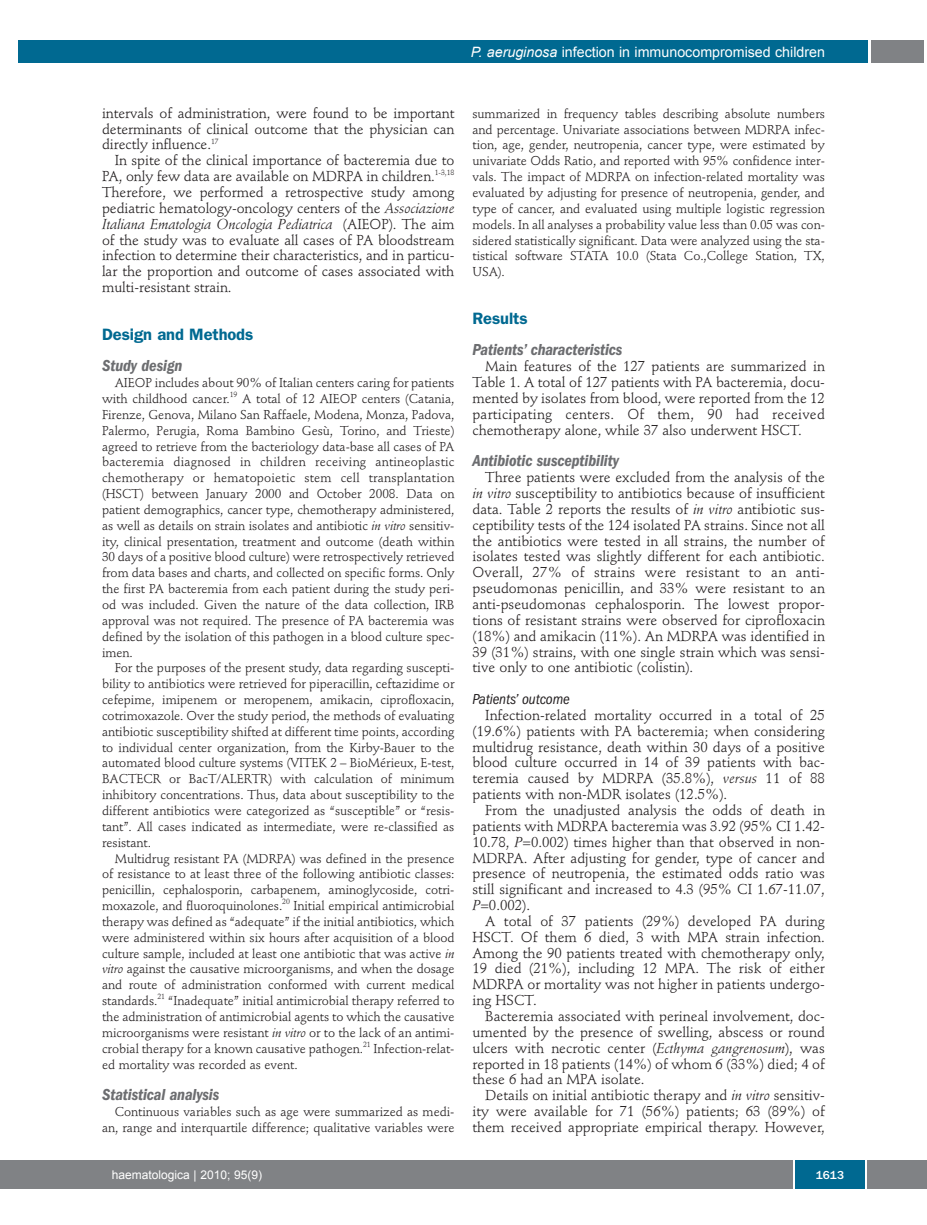
<style>
.page{position:relative;width:927px;height:1225px;background:#fff}
.page>*{position:absolute;margin:0;border:0;box-sizing:border-box;transform-origin:0 0}
.t1{font:italic 600 condensed 16.5px "Franklin Gothic";letter-spacing:-.005em;color:#6c6d70}
.t2{font:600 16.5px "Franklin Gothic";letter-spacing:-.005em;color:#006991}
.t3{font:italic condensed 15px "Franklin Gothic";letter-spacing:-.005em;color:#231f20}
.t4{font:14.25px/15.9px "Stempel Schneidler";color:#231f20;text-align:justify}
.t5{font:14.25px "Arial";color:#fff}
.t6{font:12.75px/15.9px "Stempel Schneidler";letter-spacing:-.005em;color:#231f20;text-align:justify}
.t7{font:12px "Arial";color:#fff}
.t8{font:500 12px "Franklin Gothic";color:#fff}
.s1{font-style:italic}
</style>
<div class="page">
<div style="left:871px;top:40px;width:52px;height:22px;background:#808285"></div>
<div style="left:18px;top:40px;width:849px;height:22px;background:#006991"></div>
<div style="left:17px;top:1160px;width:910px;height:28px;background:#808285"></div>
<div style="left:795px;top:1160px;width:70px;height:28px;background:#006991"></div>
<hr style="left:793px;top:1160px;width:2px;height:28px;background:#fff">
<hr style="left:865px;top:1160px;width:2px;height:28px;background:#fff">
<div style="left:0;top:1160px;width:18px;height:28px;background:#808285"></div>
<p class="t5" style="left:471px;top:44px;width:356px"><span class="s1">P. aeruginosa</span> infection in immunocompromised children</p>
<p class="t4" style="left:102px;top:106px;width:354px">intervals of administration, were found to be important determinants of clinical outcome that the physician can directly influence.<sup>17</sup></p>
<p class="t4" style="left:102px;top:154px;width:354px;text-indent:13px">In spite of the clinical importance of bacteremia due to PA, only few data are available on MDRPA in children.<sup>1-3,18<br></sup>Therefore, we performed a retrospective study among pediatric hematology-oncology centers of the <span class="s1">Associazione Italiana Ematologia Oncologia Pediatrica</span> (AIEOP). The aim of the study was to evaluate all cases of PA bloodstream infection to determine their characteristics, and in particu&shy;lar the proportion and outcome of cases associated with multi-resistant strain.</p>
<p class="t2" style="left:102px;top:328px;width:153px">Design and Methods</p>
<p class="t1" style="left:102px;top:360px;width:82px">Study design</p>
<p class="t6" style="left:102px;top:376px;width:354px;text-indent:13px">AIEOP includes about 90% of Italian centers caring for patients with childhood cancer.<sup>19</sup> A total of 12 AIEOP centers (Catania, Firenze, Genova, Milano San Raffaele, Modena, Monza, Padova, Palermo, Perugia, Roma Bambino Gesù, Torino, and Trieste) agreed to retrieve from the bacteriology data-base all cases of PA bacteremia diagnosed in children receiving antineoplastic chemotherapy or hematopoietic stem cell transplantation (HSCT) between January 2000 and October 2008. Data on patient demographics, cancer type, chemotherapy administered, as well as details on strain isolates and antibiotic <span class="s1">in vitro</span> sensitiv&shy;ity, clinical presentation, treatment and outcome (death within 30 days of a positive blood culture) were retrospectively retrieved from data bases and charts, and collected on specific forms. Only the first PA bacteremia from each patient during the study peri&shy;od was included. Given the nature of the data collection, IRB approval was not required. The presence of PA bacteremia was defined by the isolation of this pathogen in a blood culture spec&shy;imen.</p>
<p class="t6" style="left:102px;top:661px;width:354px;text-indent:13px">For the purposes of the present study, data regarding suscepti&shy;bility to antibiotics were retrieved for piperacillin, ceftazidime or cefepime, imipenem or meropenem, amikacin, ciprofloxacin, cotrimoxazole. Over the study period, the methods of evaluating antibiotic susceptibility shifted at different time points, according to individual center organization, from the Kirby-Bauer to the automated blood culture systems (VITEK 2 – BioMérieux, E-test, BACTECR or BacT/ALERTR) with calculation of minimum inhibitory concentrations. Thus, data about susceptibility to the different antibiotics were categorized as “susceptible” or “resis&shy;tant”. All cases indicated as intermediate, were re-classified as resistant.</p>
<p class="t6" style="left:102px;top:851px;width:354px;text-indent:13px">Multidrug resistant PA (MDRPA) was defined in the presence of resistance to at least three of the following antibiotic classes: penicillin, cephalosporin, carbapenem, aminoglycoside, cotri&shy;moxazole, and fluoroquinolones.<sup>20</sup> Initial empirical antimicrobial therapy was defined as “adequate” if the initial antibiotics, which were administered within six hours after acquisition of a blood culture sample, included at least one antibiotic that was active <span class="s1">in vitro</span> against the causative microorganisms, and when the dosage and route of administration conformed with current medical standards.<sup>21</sup> “Inadequate” initial antimicrobial therapy referred to the administration of antimicrobial agents to which the causative microorganisms were resistant <span class="s1">in vitro</span> or to the lack of an antimi&shy;crobial therapy for a known causative pathogen.<sup>21</sup> Infection-relat&shy;ed mortality was recorded as event.</p>
<p class="t1" style="left:102px;top:1088px;width:119px">Statistical analysis</p>
<p class="t6" style="left:102px;top:1105px;width:354px;text-align:right">Continuous variables such as age were summarized as medi&shy;an, range and interquartile difference; qualitative variables were</p>
<p class="t6" style="left:472px;top:107px;width:354px">summarized in frequency tables describing absolute numbers and percentage. Univariate associations between MDRPA infec&shy;tion, age, gender, neutropenia, cancer type, were estimated by univariate Odds Ratio, and reported with 95% confidence inter&shy;vals. The impact of MDRPA on infection-related mortality was evaluated by adjusting for presence of neutropenia, gender, and type of cancer, and evaluated using multiple logistic regression models. In all analyses a probability value less than 0.05 was con&shy;sidered statistically significant. Data were analyzed using the sta&shy;tistical software STATA 10.0 (Stata Co.,College Station, TX, USA).</p>
<p class="t2" style="left:472px;top:312px;width:57px">Results</p>
<p class="t1" style="left:472px;top:344px;width:151px">Patients’ characteristics</p>
<p class="t4" style="left:472px;top:360px;width:354px;text-indent:13px">Main features of the 127 patients are summarized in Table 1. A total of 127 patients with PA bacteremia, docu&shy;mented by isolates from blood, were reported from the 12 participating centers. Of them, 90 had received chemotherapy alone, while 37 also underwent HSCT.</p>
<p class="t1" style="left:472px;top:455px;width:148px">Antibiotic susceptibility</p>
<p class="t4" style="left:472px;top:471px;width:354px;text-indent:13px">Three patients were excluded from the analysis of the <span class="s1">in vitro</span> susceptibility to antibiotics because of insufficient data. Table 2 reports the results of <span class="s1">in vitro</span> antibiotic sus&shy;ceptibility tests of the 124 isolated PA strains. Since not all the antibiotics were tested in all strains, the number of isolates tested was slightly different for each antibiotic.<br>Overall, 27% of strains were resistant to an anti&shy;pseudomonas penicillin, and 33% were resistant to an anti-pseudomonas cephalosporin. The lowest propor&shy;tions of resistant strains were observed for ciprofloxacin (18%) and amikacin (11%). An MDRPA was identified in 39 (31%) strains, with one single strain which was sensi&shy;tive only to one antibiotic (colistin).</p>
<p class="t3" style="left:472px;top:694px;width:99px">Patients’ outcome</p>
<p class="t4" style="left:472px;top:708px;width:354px;text-indent:13px">Infection-related mortality occurred in a total of 25 (19.6%) patients with PA bacteremia; when considering multidrug resistance, death within 30 days of a positive blood culture occurred in 14 of 39 patients with bac&shy;teremia caused by MDRPA (35.8%), <span class="s1">versus</span> 11 of 88 patients with non-MDR isolates (12.5%).</p>
<p class="t4" style="left:472px;top:803px;width:354px;text-indent:13px">From the unadjusted analysis the odds of death in patients with MDRPA bacteremia was 3.92 (95% CI 1.42- 10.78, <span class="s1">P</span>=0.002) times higher than that observed in non-MDRPA. After adjusting for gender, type of cancer and presence of neutropenia, the estimated odds ratio was still significant and increased to 4.3 (95% CI 1.67-11.07, <span class="s1">P</span>=0.002).</p>
<p class="t4" style="left:472px;top:914px;width:354px;text-indent:13px">A total of 37 patients (29%) developed PA during HSCT. Of them 6 died, 3 with MPA strain infection.<br>Among the 90 patients treated with chemotherapy only, 19 died (21%), including 12 MPA. The risk of either MDRPA or mortality was not higher in patients undergo&shy;ing HSCT.</p>
<p class="t4" style="left:472px;top:1009px;width:354px;text-indent:13px">Bacteremia associated with perineal involvement, doc&shy;umented by the presence of swelling, abscess or round ulcers with necrotic center (<span class="s1">Ecthyma gangrenosum</span>), was reported in 18 patients (14%) of whom 6 (33%) died; 4 of these 6 had an MPA isolate.</p>
<p class="t4" style="left:472px;top:1088px;width:354px;text-indent:13px">Details on initial antibiotic therapy and <span class="s1">in vitro</span> sensitiv&shy;ity were available for 71 (56%) patients; 63 (89%) of them received appropriate empirical therapy. However,</p>
<p class="t7" style="left:112px;top:1168px;width:152px">haematologica | 2010; 95(9)</p>
<p class="t8" style="left:816px;top:1171px;width:30px">1613</p>
</div>
